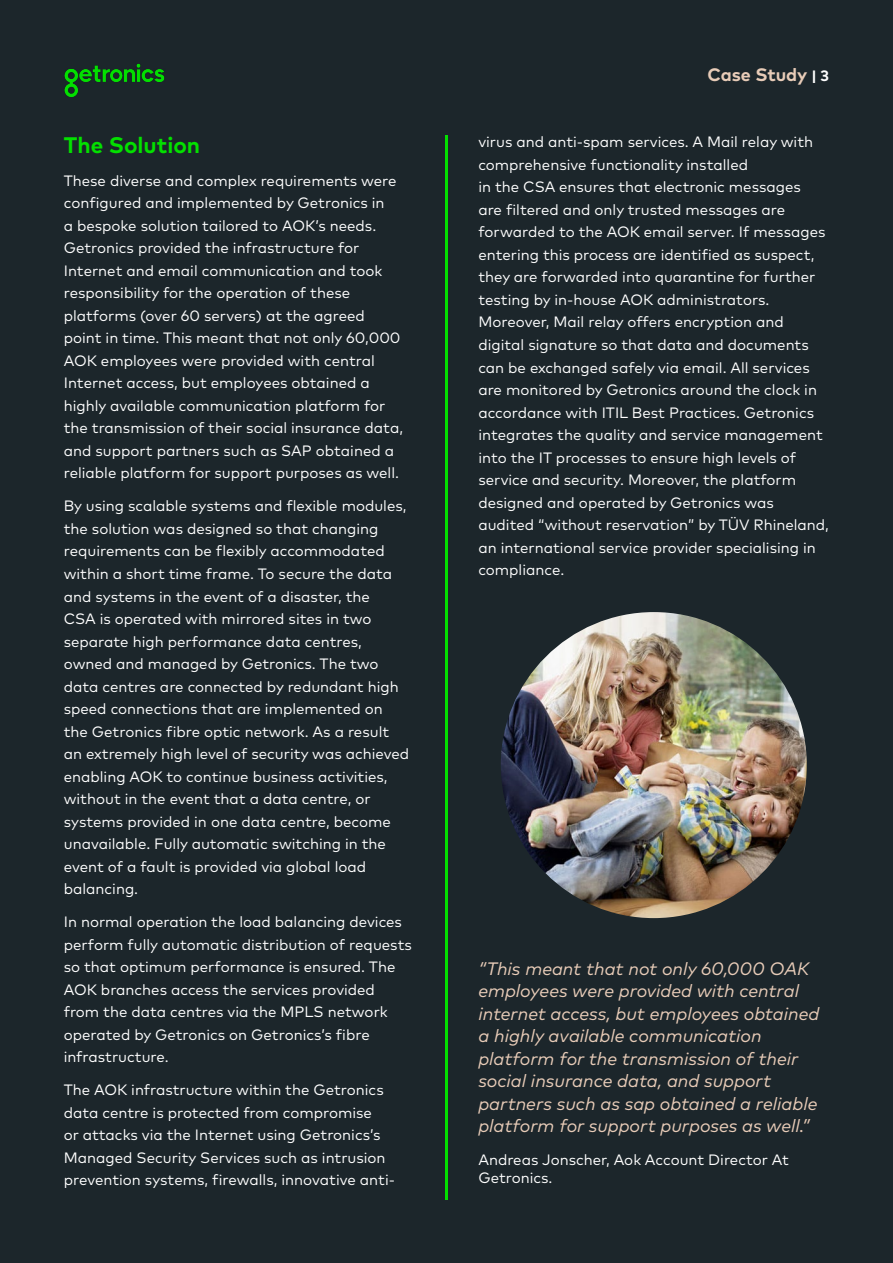
<style>
.page{position:relative;width:893px;height:1263px;background:#1c262b}
.page>*{position:absolute;margin:0;border:0;box-sizing:border-box;transform-origin:0 0}
.t1{font:700 22.5px "Mark Pro";color:#03e000}
.t2{font:italic 18px/22.5px "Mark Pro";color:#e8ccb8}
.t3{font:700 18px "Mark Pro";color:#e8ccb8}
.t4{font:15px/22.5px "Mark Pro";color:#fff}
.s1{font-size:15px;color:#fff}
</style>
<div class="page">
<img style="left:64px;top:64px;width:101px;height:33px">
<hr style="left:445px;top:135px;width:2px;height:1064px;background:#03e000">
<img style="left:501px;top:612px;width:306px;height:306px;border-radius:153px">
<p class="t3" style="left:707px;top:61px;width:123px">Case Study <span class="s1">| 3</span></p>
<h1 class="t1" style="left:64px;top:128px;width:138px">The Solution</h1>
<p class="t4" style="left:478px;top:130px;width:352px">virus and anti-spam services. A Mail relay with comprehensive functionality installed<br>in the CSA ensures that electronic messages<br>are filtered and only trusted messages are forwarded to the AOK email server. If messages entering this process are identified as suspect, they are forwarded into quarantine for further testing by in-house AOK administrators.<br>Moreover, Mail relay offers encryption and digital signature so that data and documents can be exchanged safely via email. All services are monitored by Getronics around the clock in accordance with ITIL Best Practices. Getronics integrates the quality and service management into the IT processes to ensure high levels of service and security. Moreover, the platform designed and operated by Getronics was audited “without reservation” by TÜV Rhineland, an international service provider specialising in compliance.</p>
<p class="t4" style="left:64px;top:168px;width:341px">These diverse and complex requirements were configured and implemented by Getronics in<br>a bespoke solution tailored to AOK’s needs.<br>Getronics provided the infrastructure for Internet and email communication and took responsibility for the operation of these platforms (over 60 servers) at the agreed point in time. This meant that not only 60,000<br>AOK employees were provided with central Internet access, but employees obtained a highly available communication platform for the transmission of their social insurance data, and support partners such as SAP obtained a reliable platform for support purposes as well.</p>
<p class="t4" style="left:64px;top:494px;width:347px">By using scalable systems and flexible modules, the solution was designed so that changing requirements can be flexibly accommodated within a short time frame. To secure the data and systems in the event of a disaster, the<br>CSA is operated with mirrored sites in two separate high performance data centres, owned and managed by Getronics. The two data centres are connected by redundant high speed connections that are implemented on the Getronics fibre optic network. As a result an extremely high level of security was achieved enabling AOK to continue business activities, without in the event that a data centre, or systems provided in one data centre, become unavailable. Fully automatic switching in the event of a fault is provided via global load balancing.</p>
<p class="t4" style="left:64px;top:909px;width:350px">In normal operation the load balancing devices perform fully automatic distribution of requests so that optimum performance is ensured. The AOK branches access the services provided from the data centres via the MPLS network operated by Getronics on Getronics’s fibre infrastructure.</p>
<p class="t4" style="left:64px;top:1077px;width:333px">The AOK infrastructure within the Getronics data centre is protected from compromise<br>or attacks via the Internet using Getronics’s Managed Security Services such as intrusion prevention systems, firewalls, innovative anti-</p>
<p class="t2" style="left:478px;top:956px;width:342px">“This meant that not only 60,000 OAK employees were provided with central internet access, but employees obtained a highly available communication platform for the transmission of their social insurance data, and support partners such as sap obtained a reliable platform for support purposes as well.”</p>
<p class="t4" style="left:478px;top:1150px;width:312px;line-height:18px">Andreas Jonscher, Aok Account Director At<br>Getronics.</p>
</div>
